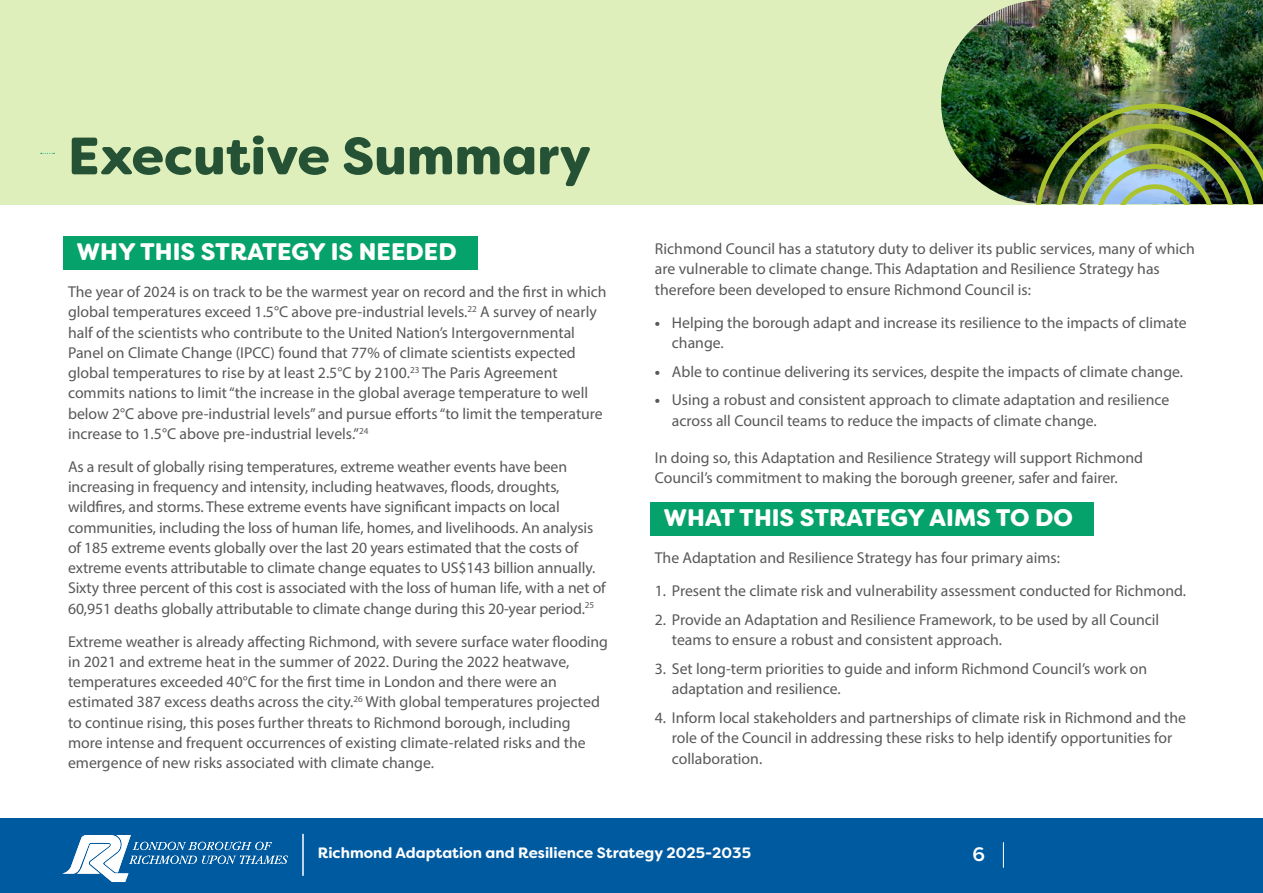
<style>
.page{position:relative;width:1263px;height:893px;background:#fff}
.page>*{position:absolute;margin:0;border:0;box-sizing:border-box;transform-origin:0 0}
.t1{font:900 52.5px "Filson Soft";color:#255235}
.Sub_Level_1_Green_Shaded_INTROs{font:900 24px "Filson Soft";color:#fff}
.t2{font:500 19.5px "Filson Soft";color:#fff}
.Body{font:15.75px/20.2px "Myriad Pro";color:#585858}
.t3{font:700 15px "Filson Soft";color:#fff}
.s1{font-weight:700}
</style>
<div class="page">
<div style="left:0;top:0;width:1263px;height:204px;background:#deefbc"></div>
<div style="left:64px;top:236px;width:414px;height:33px;background:#05a26b"></div>
<div style="left:651px;top:502px;width:443px;height:34px;background:#05a26b"></div>
<img style="left:941px;top:0;width:322px;height:101px">
<img style="left:941px;top:101px;width:322px;height:103px">
<div style="left:0;top:816px;width:1263px;height:77px;background:#005aa0"></div>
<svg style="left:1003px;top:842px;width:1px;height:26px"></svg>
<hr style="left:0;top:815px;width:1263px;height:2px;background:#fff">
<svg style="left:62px;top:835px;width:226px;height:47px"></svg>
<hr style="left:303px;top:834px;width:1px;height:42px;background:#fff">
<h1 class="t1" style="left:68px;top:122px;width:525px">Executive Summary</h1>
<p class="Sub_Level_1_Green_Shaded_INTROs" style="left:77px;top:236px;width:382px">WHY THIS STRATEGY IS NEEDED</p>
<p class="Body" style="left:68px;top:281px;width:540px">The year of 2024 is on track to be the warmest year on record and the first in which global temperatures exceed 1.5°C above pre-industrial levels.<sup>22</sup> A survey of nearly half of the scientists who contribute to the United Nation’s Intergovernmental Panel on Climate Change (IPCC) found that 77% of climate scientists expected global temperatures to rise by at least 2.5°C by 2100.<sup>23</sup> The Paris Agreement commits nations to limit “the increase in the global average temperature to well below 2°C above pre-industrial levels” and pursue efforts “to limit the temperature increase to 1.5°C above pre-industrial levels.”<sup>24</sup></p>
<p class="Body" style="left:68px;top:456px;width:539px">As a result of globally rising temperatures, extreme weather events have been increasing in frequency and intensity, including heatwaves, floods, droughts, wildfires, and storms. These extreme events have significant impacts on local communities, including the loss of human life, homes, and livelihoods. An analysis of 185 extreme events globally over the last 20 years estimated that the costs of extreme events attributable to climate change equates to US$143 billion annually.<br>Sixty three percent of this cost is associated with the loss of human life, with a net of 60,951 deaths globally attributable to climate change during this 20-year period.<sup>25</sup></p>
<p class="Body" style="left:68px;top:631px;width:542px">Extreme weather is already affecting Richmond, with severe surface water flooding in 2021 and extreme heat in the summer of 2022. During the 2022 heatwave, temperatures exceeded 40°C for the first time in London and there were an estimated 387 excess deaths across the city.<sup>26</sup> With global temperatures projected to continue rising, this poses further threats to Richmond borough, including more intense and frequent occurrences of existing climate-related risks and the emergence of new risks associated with climate change.</p>
<p class="Body" style="left:655px;top:239px;width:541px">Richmond Council has a statutory duty to deliver its public services, many of which are vulnerable to climate change. This Adaptation and Resilience Strategy has therefore been developed to ensure Richmond Council is:</p>
<p class="Body" style="left:672px;top:312px;width:516px;text-indent:-17px"><span class="s1">•</span> Helping the borough adapt and increase its resilience to the impacts of climate change.</p>
<p class="Body" style="left:655px;top:361px;width:530px"><span class="s1">•</span> Able to continue delivering its services, despite the impacts of climate change.</p>
<p class="Body" style="left:672px;top:390px;width:499px;text-indent:-17px"><span class="s1">•</span> Using a robust and consistent approach to climate adaptation and resilience across all Council teams to reduce the impacts of climate change.</p>
<p class="Body" style="left:655px;top:447px;width:490px">In doing so, this Adaptation and Resilience Strategy will support Richmond<br>Council’s commitment to making the borough greener, safer and fairer.</p>
<p class="Sub_Level_1_Green_Shaded_INTROs" style="left:663px;top:502px;width:411px">WHAT THIS STRATEGY AIMS TO DO</p>
<p class="Body" style="left:655px;top:548px;width:407px">The Adaptation and Resilience Strategy has four primary aims:</p>
<p class="Body" style="left:655px;top:581px;width:533px">1. Present the climate risk and vulnerability assessment conducted for Richmond.</p>
<p class="Body" style="left:672px;top:609px;width:489px;text-indent:-17px">2. Provide an Adaptation and Resilience Framework, to be used by all Council teams to ensure a robust and consistent approach.</p>
<p class="Body" style="left:672px;top:658px;width:477px;text-indent:-17px">3. Set long-term priorities to guide and inform Richmond Council’s work on adaptation and resilience.</p>
<p class="Body" style="left:672px;top:707px;width:516px;text-indent:-17px">4. Inform local stakeholders and partnerships of climate risk in Richmond and the role of the Council in addressing these risks to help identify opportunities for collaboration.</p>
<p class="t3" style="left:318px;top:843px;width:435px">Richmond Adaptation and Resilience Strategy 2025-2035</p>
<p class="t2" style="left:972px;top:842px;width:14px">6</p>
</div>
